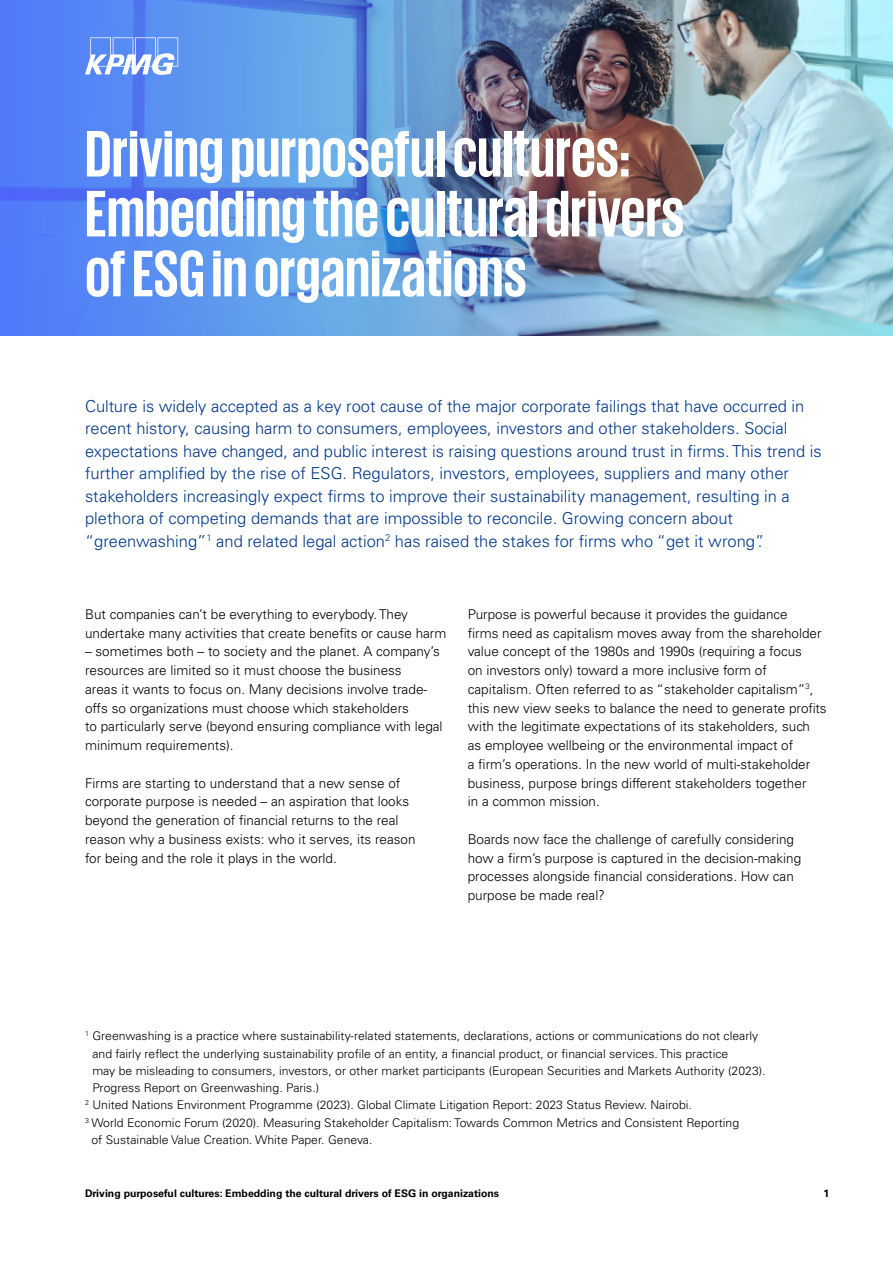
<style>
.page{position:relative;width:893px;height:1263px;background:#fff}
.page>*{position:absolute;margin:0;border:0;box-sizing:border-box;transform-origin:0 0}
.t1{font:700 67.2px/59.8px "KPMG";color:#fff}
.t2{font:300 16.5px/22.5px "Univers LT Std";color:#003887}
.t3{font:300 13.5px/18.8px "Univers LT Std";color:#000}
.t4{font:300 12px "Univers LT Std";color:#000}
.t5{font:700 10.5px "Univers LT Std";color:#000}
</style>
<div class="page">
<svg style="left:0;top:0;width:353px;height:336px;background:#5a91ef"></svg>
<svg style="left:85px;top:37px;width:93px;height:38px"></svg>
<img style="left:353px;top:0;width:540px;height:336px">
<h1 class="t1" style="left:85px;top:122px;width:601px">Driving purposeful cultures:<br>Embedding the cultural drivers of ESG in organizations</h1>
<p class="t2" style="left:85px;top:395px;width:738px">Culture is widely accepted as a key root cause of the major corporate failings that have occurred in recent history, causing harm to consumers, employees, investors and other stakeholders. Social expectations have changed, and public interest is raising questions around trust in firms. This trend is further amplified by the rise of ESG. Regulators, investors, employees, suppliers and many other stakeholders increasingly expect firms to improve their sustainability management, resulting in a plethora of competing demands that are impossible to reconcile. Growing concern about “greenwashing”<sup>1</sup> and related legal action<sup>2</sup> has raised the stakes for firms who “get it wrong”.</p>
<p class="t3" style="left:85px;top:605px;width:363px">But companies can’t be everything to everybody. They undertake many activities that create benefits or cause harm</p>
<p class="t3" style="left:85px;top:642px;width:359px">– sometimes both – to society and the planet. A company’s resources are limited so it must choose the business<br>areas it wants to focus on. Many decisions involve trade&shy;offs so organizations must choose which stakeholders<br>to particularly serve (beyond ensuring compliance with legal minimum requirements).</p>
<p class="t3" style="left:85px;top:773px;width:332px">Firms are starting to understand that a new sense of corporate purpose is needed – an aspiration that looks beyond the generation of financial returns to the real reason why a business exists: who it serves, its reason for being and the role it plays in the world.</p>
<p class="t3" style="left:468px;top:605px;width:360px">Purpose is powerful because it provides the guidance<br>firms need as capitalism moves away from the shareholder value concept of the 1980s and 1990s (requiring a focus<br>on investors only) toward a more inclusive form of capitalism. Often referred to as “stakeholder capitalism”<sup>3</sup>, this new view seeks to balance the need to generate profits with the legitimate expectations of its stakeholders, such as employee wellbeing or the environmental impact of<br>a firm’s operations. In the new world of multi-stakeholder business, purpose brings different stakeholders together<br>in a common mission.</p>
<p class="t3" style="left:468px;top:830px;width:335px">Boards now face the challenge of carefully considering how a firm’s purpose is captured in the decision-making processes alongside financial considerations. How can purpose be made real?</p>
<p class="t4" style="left:85px;top:1029px;width:675px"><sup>1</sup> Greenwashing is a practice where sustainability-related statements, declarations, actions or communications do not clearly</p>
<p class="t4" style="left:92px;top:1046px;width:637px">and fairly reflect the underlying sustainability profile of an entity, a financial product, or financial services. This practice</p>
<p class="t4" style="left:92px;top:1063px;width:675px">may be misleading to consumers, investors, or other market participants (European Securities and Markets Authority (2023).</p>
<p class="t4" style="left:92px;top:1081px;width:228px">Progress Report on Greenwashing. Paris.)</p>
<p class="t4" style="left:85px;top:1098px;width:608px"><sup>2</sup> United Nations Environment Programme (2023). Global Climate Litigation Report: 2023 Status Review. Nairobi.</p>
<p class="t4" style="left:85px;top:1115px;width:656px"><sup>3</sup> World Economic Forum (2020). Measuring Stakeholder Capitalism: Towards Common Metrics and Consistent Reporting</p>
<p class="t4" style="left:91px;top:1132px;width:282px">of Sustainable Value Creation. White Paper. Geneva.</p>
<p class="t5" style="left:85px;top:1187px;width:416px">Driving purposeful cultures: Embedding the cultural drivers of ESG in organizations</p>
<p class="t5" style="left:823px;top:1187px;width:7px">1</p>
</div>
